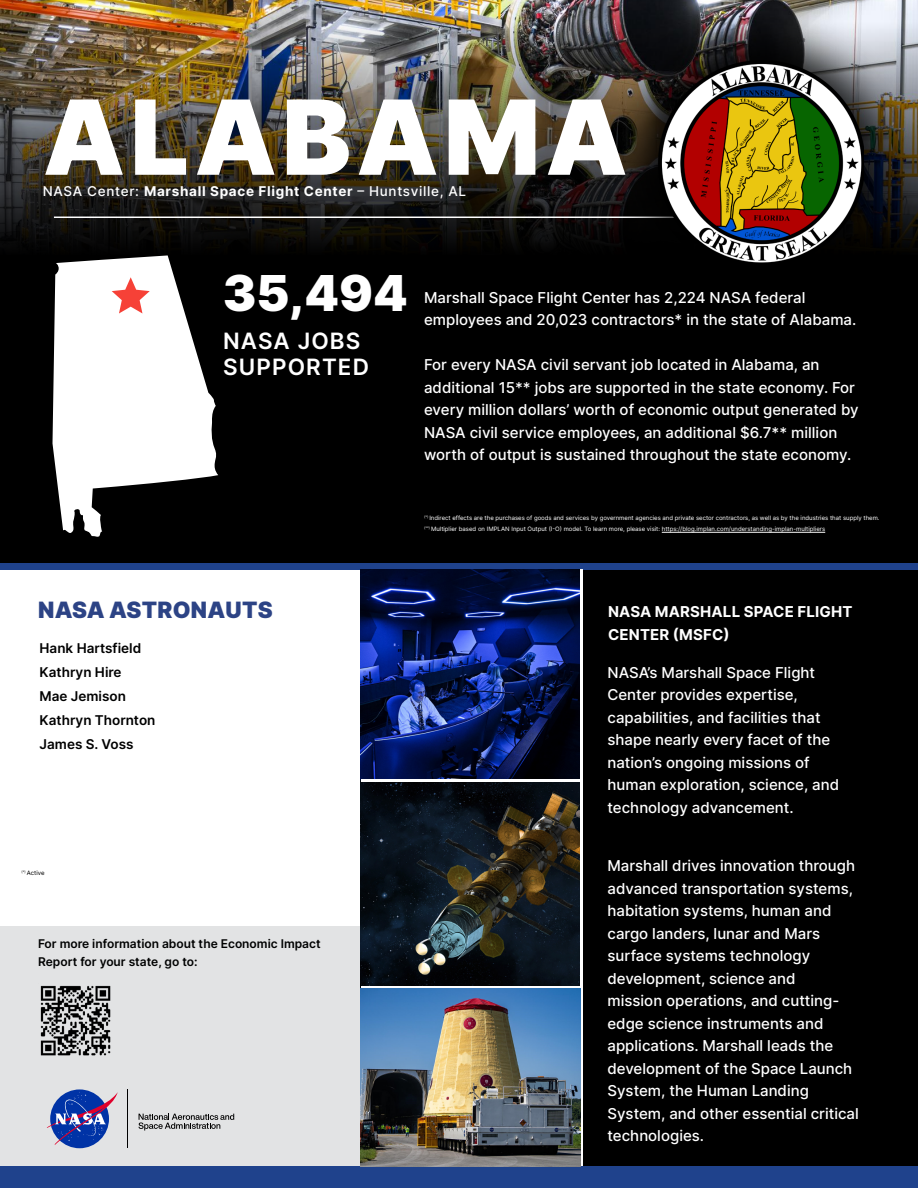
<style>
.page{position:relative;width:918px;height:1188px;background:#fff}
.page>*{position:absolute;margin:0;border:0;box-sizing:border-box;transform-origin:0 0}
.t1{font:900 103.5px "Inter";letter-spacing:.05em;color:#fff}
.t2{font:900 49.5px "Inter";color:#fff}
.t3{font:600 22.5px/25.5px "Inter";letter-spacing:.05em;color:#fff}
.t4{font:900 22.5px "Inter";letter-spacing:.01em;color:#2c4385}
.t5{font:500 15px/22.5px "Inter";color:#fff}
.t6{font:700 15px/22.5px "Inter";letter-spacing:.01em;color:#fff}
.t7{font:600 13.5px/24px "Inter";color:#000101}
.t8{font:500 13.5px "Inter";letter-spacing:.05em;color:#fff}
.t9{font:600 12px/18px "Inter";color:#000101}
.t10{font:6px/11.2px "Inter";color:#fff}
.t11{font:6px "Inter";color:#000101}
.s1{font-weight:700}
</style>
<div class="page">
<img style="left:0;top:0;width:918px;height:1166px">
<div style="left:0;top:570px;width:361px;height:618px;background:#e2e3e4"></div>
<div style="left:0;top:563px;width:918px;height:7px;background:#1f428c"></div>
<div style="left:0;top:570px;width:361px;height:356px;background:#fff"></div>
<img style="left:361px;top:570px;width:219px;height:416px">
<hr style="left:361px;top:779px;width:222px;height:2px;background:#fff">
<hr style="left:361px;top:986px;width:222px;height:3px;background:#fff">
<hr style="left:580px;top:570px;width:3px;height:618px;background:#fff">
<div style="left:0;top:1166px;width:918px;height:22px;background:#1f428c"></div>
<img style="left:40px;top:985px;width:71px;height:71px">
<svg style="left:139px;top:1114px;width:95px;height:17px"></svg>
<hr style="left:127px;top:1089px;width:1px;height:59px;background:#000">
<svg style="left:50px;top:1089px;width:59px;height:59px"></svg>
<svg style="left:47px;top:1092px;width:71px;height:53px"></svg>
<svg style="left:53px;top:255px;width:165px;height:282px"></svg>
<hr style="left:54px;top:217px;width:706px;height:1px;background:#fff">
<div style="left:604px;top:6px;width:314px;height:314px;background:#000;opacity:.85"></div>
<img style="left:659px;top:60px;width:205px;height:205px">
<svg style="left:112px;top:277px;width:38px;height:36px"></svg>
<hr style="left:662px;top:532px;width:163px;height:1px;background:#fff">
<img style="left:360px;top:988px;width:220px;height:179px">
<h1 class="t1" style="left:43px;top:58px;width:586px">ALABAMA</h1>
<p class="t8" style="left:43px;top:181px;width:425px">NASA Center: <span class="s1">Marshall Space Flight Center</span> – Huntsville, AL</p>
<h2 class="t2" style="left:223px;top:255px;width:186px">35,494</h2>
<h3 class="t3" style="left:223px;top:328px;width:147px">NASA JOBS<br>SUPPORTED</h3>
<p class="t5" style="left:424px;top:286px;width:434px">Marshall Space Flight Center has 2,224 NASA federal employees and 20,023 contractors* in the state of Alabama.</p>
<p class="t5" style="left:424px;top:353px;width:436px">For every NASA civil servant job located in Alabama, an additional 15** jobs are supported in the state economy. For every million dollars’ worth of economic output generated by NASA civil service employees, an additional $6.7** million worth of output is sustained throughout the state economy.</p>
<p class="t10" style="left:424px;top:512px;width:457px"><sup>(*)</sup> Indirect effects are the purchases of goods and services by government agencies and private sector contractors, as well as by the industries that supply them. <sup>(**)</sup> Multiplier based on IMPLAN Input Output (I-O) model. To learn more, please visit: https://blog.implan.com/understanding-implan-multipliers</p>
<h3 class="t4" style="left:38px;top:592px;width:236px">NASA ASTRONAUTS</h3>
<p class="t6" style="left:608px;top:600px;width:246px">NASA MARSHALL SPACE FLIGHT<br>CENTER (MSFC)</p>
<p class="t5" style="left:608px;top:661px;width:233px">NASA’s Marshall Space Flight<br>Center provides expertise, capabilities, and facilities that shape nearly every facet of the nation’s ongoing missions of human exploration, science, and technology advancement.</p>
<p class="t7" style="left:40px;top:636px;width:117px">Hank Hartsfield<br>Kathryn Hire<br>Mae Jemison<br>Kathryn Thornton<br>James S. Voss</p>
<p class="t11" style="left:22px;top:869px;width:24px"><sup>(*)</sup> Active</p>
<p class="t9" style="left:38px;top:935px;width:284px">For more information about the Economic Impact<br>Report for your state, go to:</p>
<p class="t5" style="left:608px;top:854px;width:253px">Marshall drives innovation through advanced transportation systems, habitation systems, human and cargo landers, lunar and Mars surface systems technology development, science and<br>mission operations, and cutting&shy;edge science instruments and applications. Marshall leads the development of the Space Launch<br>System, the Human Landing<br>System, and other essential critical technologies.</p>
</div>
